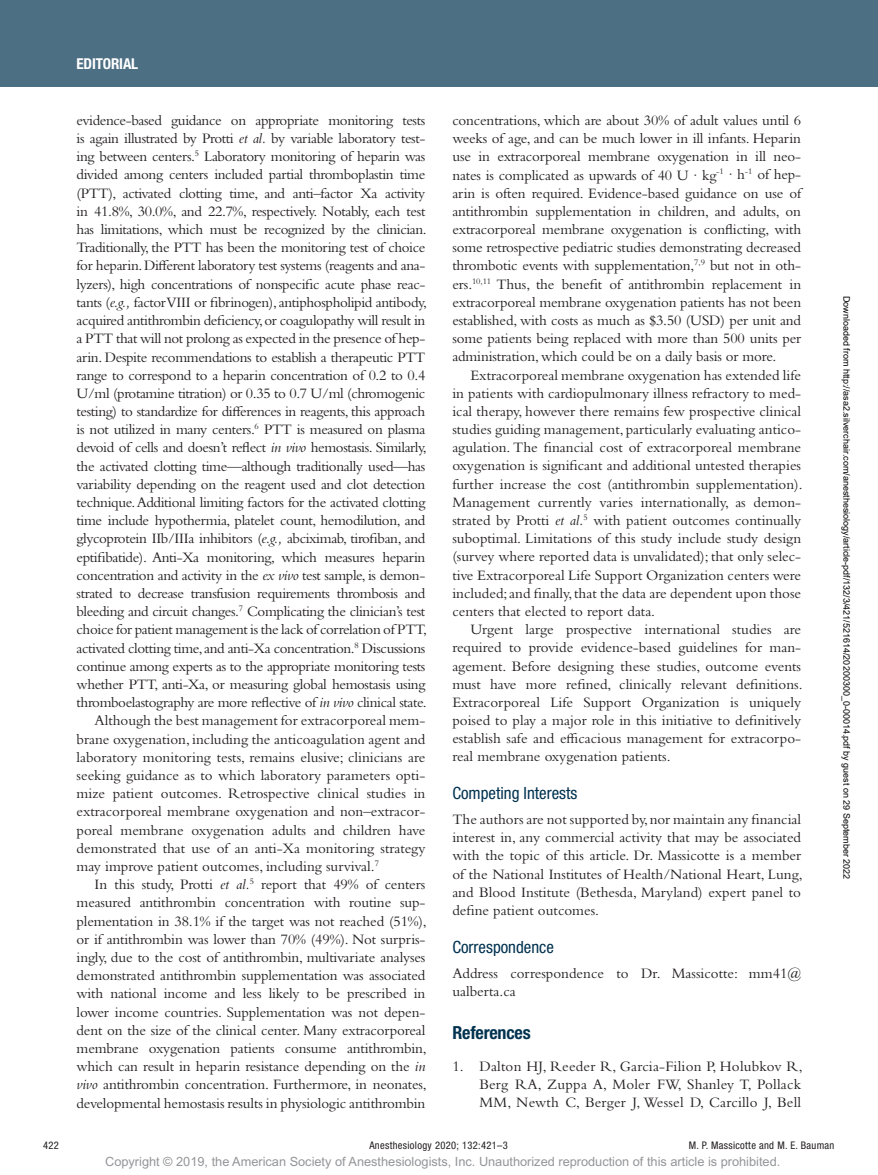
<style>
.page{position:relative;width:878px;height:1175px;background:#fff}
.page>*{position:absolute;margin:0;border:0;box-sizing:border-box;transform-origin:0 0}
.t1{font:700 condensed 18px "Helvetica Neue LT Std";letter-spacing:-.01em;color:#003250}
.t2{font:condensed 16.8px "Helvetica Neue LT Std";color:#003250}
.t3{font:15px/18.1px "Bembo Std";letter-spacing:-.025em;color:#231f20;text-align:justify}
.t4{font:15px/18.1px "Bembo Std";color:#231f20}
.t5{font:700 condensed 15px "Helvetica Neue LT Std";letter-spacing:-.01em;color:#fff}
.t6{font:12.75px "Arial MT Std";color:#939598}
.t7{font:condensed 10.5px "Helvetica Neue LT Std";letter-spacing:.03em;color:#231f20}
.t8{font:9px "Arial";color:#000}
.s1{font-style:italic}
</style>
<div class="page">
<div style="left:0;top:0;width:878px;height:86px;background:#4d6f84"></div>
<p class="t5" style="left:77px;top:54px;width:63px">Editorial</p>
<p class="t3" style="left:77px;top:111px;width:350px">evidence-based guidance on appropriate monitoring tests</p>
<p class="t3" style="left:77px;top:129px;width:350px">is again illustrated by Protti <span class="s1">et al.</span> by variable laboratory test-</p>
<p class="t3" style="left:77px;top:147px;width:350px">ing between centers.<sup>5</sup> Laboratory monitoring of heparin was</p>
<p class="t3" style="left:77px;top:165px;width:350px">divided among centers included partial thromboplastin time</p>
<p class="t3" style="left:77px;top:184px;width:350px">(PTT), activated clotting time, and anti–factor Xa activity</p>
<p class="t3" style="left:77px;top:202px;width:350px">in 41.8%, 30.0%, and 22.7%, respectively. Notably, each test</p>
<p class="t3" style="left:77px;top:220px;width:352px">has limitations, which must be recognized by the clinician.</p>
<p class="t3" style="left:77px;top:238px;width:350px">Traditionally, the PTT has been the monitoring test of choice</p>
<p class="t3" style="left:77px;top:256px;width:350px">for heparin. Different laboratory test systems (reagents and ana-</p>
<p class="t3" style="left:77px;top:275px;width:350px">lyzers), high concentrations of nonspecific acute phase reac-</p>
<p class="t3" style="left:77px;top:293px;width:352px">tants (<span class="s1">e.g.,</span> factor VIII or fibrinogen), antiphospholipid antibody,</p>
<p class="t3" style="left:77px;top:311px;width:350px">acquired antithrombin deficiency, or coagulopathy will result in</p>
<p class="t3" style="left:77px;top:329px;width:350px">a PTT that will not prolong as expected in the presence of hep-</p>
<p class="t3" style="left:77px;top:347px;width:350px">arin. Despite recommendations to establish a therapeutic PTT</p>
<p class="t3" style="left:77px;top:365px;width:350px">range to correspond to a heparin concentration of 0.2 to 0.4</p>
<p class="t3" style="left:77px;top:384px;width:350px">U/ml (protamine titration) or 0.35 to 0.7 U/ml (chromogenic</p>
<p class="t3" style="left:77px;top:402px;width:350px">testing) to standardize for differences in reagents, this approach</p>
<p class="t3" style="left:77px;top:420px;width:350px">is not utilized in many centers.<sup>6</sup> PTT is measured on plasma</p>
<p class="t3" style="left:77px;top:438px;width:352px">devoid of cells and doesn’t reflect <span class="s1">in vivo</span> hemostasis. Similarly,</p>
<p class="t3" style="left:77px;top:456px;width:350px">the activated clotting time—although traditionally used—has</p>
<p class="t3" style="left:77px;top:475px;width:350px">variability depending on the reagent used and clot detection</p>
<p class="t3" style="left:77px;top:493px;width:350px">technique. Additional limiting factors for the activated clotting</p>
<p class="t3" style="left:77px;top:511px;width:350px">time include hypothermia, platelet count, hemodilution, and</p>
<p class="t3" style="left:77px;top:529px;width:350px">glycoprotein IIb/IIIa inhibitors (<span class="s1">e.g.,</span> abciximab, tirofiban, and</p>
<p class="t3" style="left:77px;top:547px;width:350px">eptifibatide). Anti-Xa monitoring, which measures heparin</p>
<p class="t3" style="left:77px;top:566px;width:350px">concentration and activity in the <span class="s1">ex vivo</span> test sample, is demon-</p>
<p class="t3" style="left:77px;top:584px;width:350px">strated to decrease transfusion requirements thrombosis and</p>
<p class="t3" style="left:77px;top:602px;width:350px">bleeding and circuit changes.<sup>7</sup> Complicating the clinician’s test</p>
<p class="t3" style="left:77px;top:620px;width:352px">choice for patient management is the lack of correlation of PTT,</p>
<p class="t3" style="left:77px;top:638px;width:350px">activated clotting time, and anti-Xa concentration.<sup>8</sup> Discussions</p>
<p class="t3" style="left:77px;top:656px;width:350px">continue among experts as to the appropriate monitoring tests</p>
<p class="t3" style="left:77px;top:675px;width:350px">whether PTT, anti-Xa, or measuring global hemostasis using</p>
<p class="t3" style="left:77px;top:693px;width:352px">thromboelastography are more reflective of <span class="s1">in vivo</span> clinical state.</p>
<p class="t4" style="left:95px;top:711px;width:332px">Although the best management for extracorporeal mem-</p>
<p class="t4" style="left:77px;top:729px;width:350px">brane oxygenation, including the anticoagulation agent and</p>
<p class="t4" style="left:77px;top:747px;width:350px">laboratory monitoring tests, remains elusive; clinicians are</p>
<p class="t4" style="left:77px;top:766px;width:350px">seeking guidance as to which laboratory parameters opti-</p>
<p class="t4" style="left:77px;top:784px;width:350px">mize patient outcomes. Retrospective clinical studies in</p>
<p class="t4" style="left:77px;top:802px;width:350px">extracorporeal membrane oxygenation and non–extracor-</p>
<p class="t4" style="left:77px;top:820px;width:350px">poreal membrane oxygenation adults and children have</p>
<p class="t4" style="left:77px;top:838px;width:350px">demonstrated that use of an anti-Xa monitoring strategy</p>
<p class="t4" style="left:77px;top:857px;width:304px">may improve patient outcomes, including survival.<sup>7</sup></p>
<p class="t3" style="left:95px;top:875px;width:332px">In this study, Protti <span class="s1">et al.</span><sup>5</sup> report that 49% of centers</p>
<p class="t3" style="left:77px;top:893px;width:350px">measured antithrombin concentration with routine sup-</p>
<p class="t3" style="left:77px;top:911px;width:352px">plementation in 38.1% if the target was not reached (51%),</p>
<p class="t3" style="left:77px;top:929px;width:350px">or if antithrombin was lower than 70% (49%). Not surpris-</p>
<p class="t3" style="left:77px;top:947px;width:350px">ingly, due to the cost of antithrombin, multivariate analyses</p>
<p class="t3" style="left:77px;top:966px;width:350px">demonstrated antithrombin supplementation was associated</p>
<p class="t3" style="left:77px;top:984px;width:350px">with national income and less likely to be prescribed in</p>
<p class="t3" style="left:77px;top:1002px;width:350px">lower income countries. Supplementation was not depen-</p>
<p class="t3" style="left:77px;top:1020px;width:350px">dent on the size of the clinical center. Many extracorporeal</p>
<p class="t3" style="left:77px;top:1038px;width:352px">membrane oxygenation patients consume antithrombin,</p>
<p class="t3" style="left:77px;top:1057px;width:350px">which can result in heparin resistance depending on the <span class="s1">in</span></p>
<p class="t3" style="left:77px;top:1075px;width:352px"><span class="s1">vivo</span> antithrombin concentration. Furthermore, in neonates,</p>
<p class="t3" style="left:77px;top:1093px;width:350px">developmental hemostasis results in physiologic antithrombin</p>
<p class="t3" style="left:452px;top:111px;width:350px">concentrations, which are about 30% of adult values until 6 weeks of age, and can be much lower in ill infants. Heparin use in extracorporeal membrane oxygenation in ill neo&shy;nates is complicated as upwards of 40 U · kg<sup>-1</sup> · h<sup>-1</sup> of hep&shy;arin is often required. Evidence-based guidance on use of antithrombin supplementation in children, and adults, on extracorporeal membrane oxygenation is conflicting, with some retrospective pediatric studies demonstrating decreased thrombotic events with supplementation,<sup>7,9</sup> but not in oth&shy;ers.<sup>10,11</sup> Thus, the benefit of antithrombin replacement in extracorporeal membrane oxygenation patients has not been established, with costs as much as $3.50 (USD) per unit and some patients being replaced with more than 500 units per administration, which could be on a daily basis or more.</p>
<p class="t3" style="left:452px;top:365px;width:352px;text-indent:18px">Extracorporeal membrane oxygenation has extended life in patients with cardiopulmonary illness refractory to med&shy;ical therapy, however there remains few prospective clinical studies guiding management, particularly evaluating antico&shy;agulation. The financial cost of extracorporeal membrane oxygenation is significant and additional untested therapies further increase the cost (antithrombin supplementation).<br>Management currently varies internationally, as demon&shy;strated by Protti <span class="s1">et al.</span><sup>5</sup> with patient outcomes continually suboptimal. Limitations of this study include study design (survey where reported data is unvalidated); that only selec&shy;tive Extracorporeal Life Support Organization centers were included; and finally, that the data are dependent upon those centers that elected to report data.</p>
<p class="t3" style="left:452px;top:620px;width:352px;text-indent:18px">Urgent large prospective international studies are required to provide evidence-based guidelines for man&shy;agement. Before designing these studies, outcome events must have more refined, clinically relevant definitions.<br>Extracorporeal Life Support Organization is uniquely poised to play a major role in this initiative to definitively establish safe and efficacious management for extracorpo&shy;real membrane oxygenation patients.</p>
<p class="t2" style="left:452px;top:783px;width:126px">Competing Interests</p>
<p class="t3" style="left:452px;top:810px;width:352px">The authors are not supported by, nor maintain any financial interest in, any commercial activity that may be associated with the topic of this article. Dr. Massicotte is a member of the National Institutes of Health/National Heart, Lung, and Blood Institute (Bethesda, Maryland) expert panel to define patient outcomes.</p>
<p class="t2" style="left:452px;top:937px;width:103px">Correspondence</p>
<p class="t4" style="left:452px;top:963px;width:350px">Address correspondence to Dr. Massicotte: mm41@ ualberta.ca</p>
<p class="t1" style="left:452px;top:1021px;width:80px">References</p>
<p class="t3" style="left:479px;top:1057px;width:325px;text-indent:-27px">1. Dalton HJ, Reeder R, Garcia-Filion P, Holubkov R, Berg RA, Zuppa A, Moler FW, Shanley T, Pollack MM, Newth C, Berger J, Wessel D, Carcillo J, Bell</p>
<p class="t8" style="left:850px;top:296px;width:585px;rotate:90deg">Downloaded from http://asa2.silverchair.com/anesthesiology/article-pdf/132/3/421/521614/20200300_0-00014.pdf by guest on 29 September 2022</p>
<p class="t7" style="left:43px;top:1139px;width:17px">422</p>
<p class="t7" style="left:369px;top:1139px;width:140px">Anesthesiology 2020; 132:421–3</p>
<p class="t7" style="left:688px;top:1139px;width:147px">M. P. Massicotte and M. E. Bauman</p>
<p class="t6" style="left:105px;top:1154px;width:676px">Copyright © 2019, the American Society of Anesthesiologists, Inc. Unauthorized reproduction of this article is prohibited.</p>
</div>
